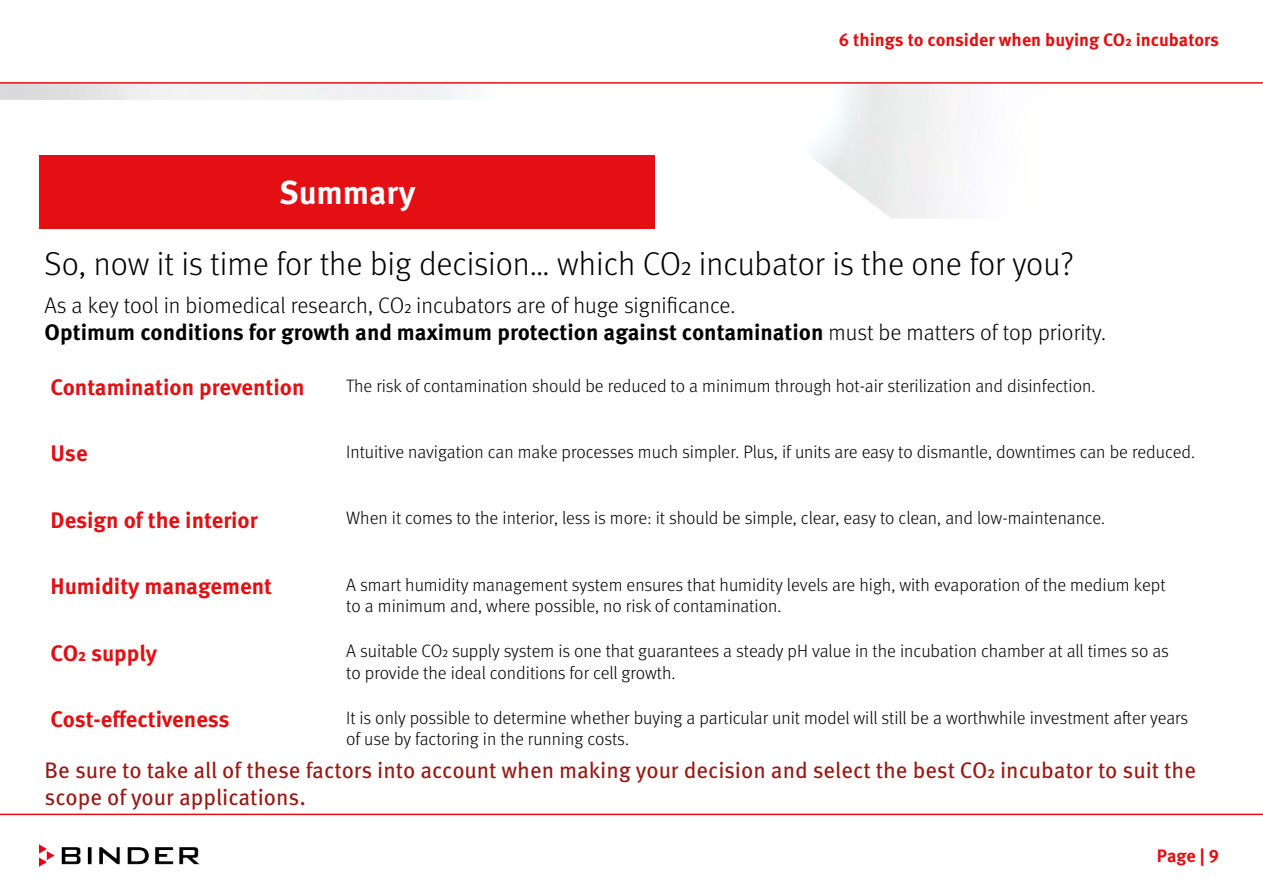
<style>
.page{position:relative;width:1263px;height:893px;background:#fff}
.page>*{position:absolute;margin:0;border:0;box-sizing:border-box;transform-origin:0 0}
.t1{font:300 33px "Meta Pro";color:#000}
.t2{font:700 33px "Meta Pro";color:#fff}
.t3{font:300 22.5px/27px "Meta Pro";color:#000}
.t4{font:22.5px/27px "Meta Pro";color:#981914}
.t5{font:700 22.5px "Meta Pro";color:#e30f13}
.t6{font:300 18px/21.6px "Meta Pro";color:#000}
.t7{font:700 18px "Meta Pro";color:#e30f13}
.s1{font-weight:700}
</style>
<div class="page">
<svg style="left:0;top:814px;width:1263px;height:53px"></svg>
<img style="left:39px;top:844px;width:160px;height:22px">
<svg style="left:0;top:82px;width:1263px;height:2px;background:#e7484b"></svg>
<div style="left:39px;top:155px;width:616px;height:73px;background:#e30f13"></div>
<p class="t2" style="left:279px;top:167px;width:138px">Summary</p>
<p class="t7" style="left:839px;top:25px;width:382px">6 things to consider when buying CO2 incubators</p>
<p class="t1" style="left:45px;top:240px;width:1031px">So, now it is time for the big decision… which CO2 incubator is the one for you?</p>
<p class="t3" style="left:45px;top:290px;width:1063px">As a key tool in biomedical research, CO2 incubators are of huge significance.<br><span class="s1">Optimum conditions for growth and maximum protection against contamination</span> must be matters of top priority.</p>
<p class="t5" style="left:51px;top:370px;width:255px">Contamination prevention</p>
<p class="t6" style="left:346px;top:374px;width:751px">The risk of contamination should be reduced to a minimum through hot-air sterilization and disinfection.</p>
<p class="t5" style="left:51px;top:436px;width:38px">Use</p>
<p class="t6" style="left:346px;top:440px;width:850px">Intuitive navigation can make processes much simpler. Plus, if units are easy to dismantle, downtimes can be reduced.</p>
<p class="t5" style="left:51px;top:502px;width:209px">Design of the interior</p>
<p class="t6" style="left:346px;top:506px;width:760px">When it comes to the interior, less is more: it should be simple, clear, easy to clean, and low-maintenance.</p>
<p class="t5" style="left:51px;top:569px;width:223px">Humidity management</p>
<p class="t6" style="left:346px;top:573px;width:821px">A smart humidity management system ensures that humidity levels are high, with evaporation of the medium kept to a minimum and, where possible, no risk of contamination.</p>
<p class="t5" style="left:51px;top:635px;width:108px">CO2 supply</p>
<p class="t6" style="left:346px;top:639px;width:824px">A suitable CO2 supply system is one that guarantees a steady pH value in the incubation chamber at all times so as to provide the ideal conditions for cell growth.</p>
<p class="t5" style="left:51px;top:702px;width:181px">Cost-effectiveness</p>
<p class="t6" style="left:346px;top:706px;width:844px">It is only possible to determine whether buying a particular unit model will still be a worthwhile investment after years of use by factoring in the running costs.</p>
<p class="t4" style="left:45px;top:755px;width:1153px">Be sure to take all of these factors into account when making your decision and select the best CO2 incubator to suit the scope of your applications.</p>
<p class="t7" style="left:1157px;top:842px;width:64px">Page | 9</p>
</div>
